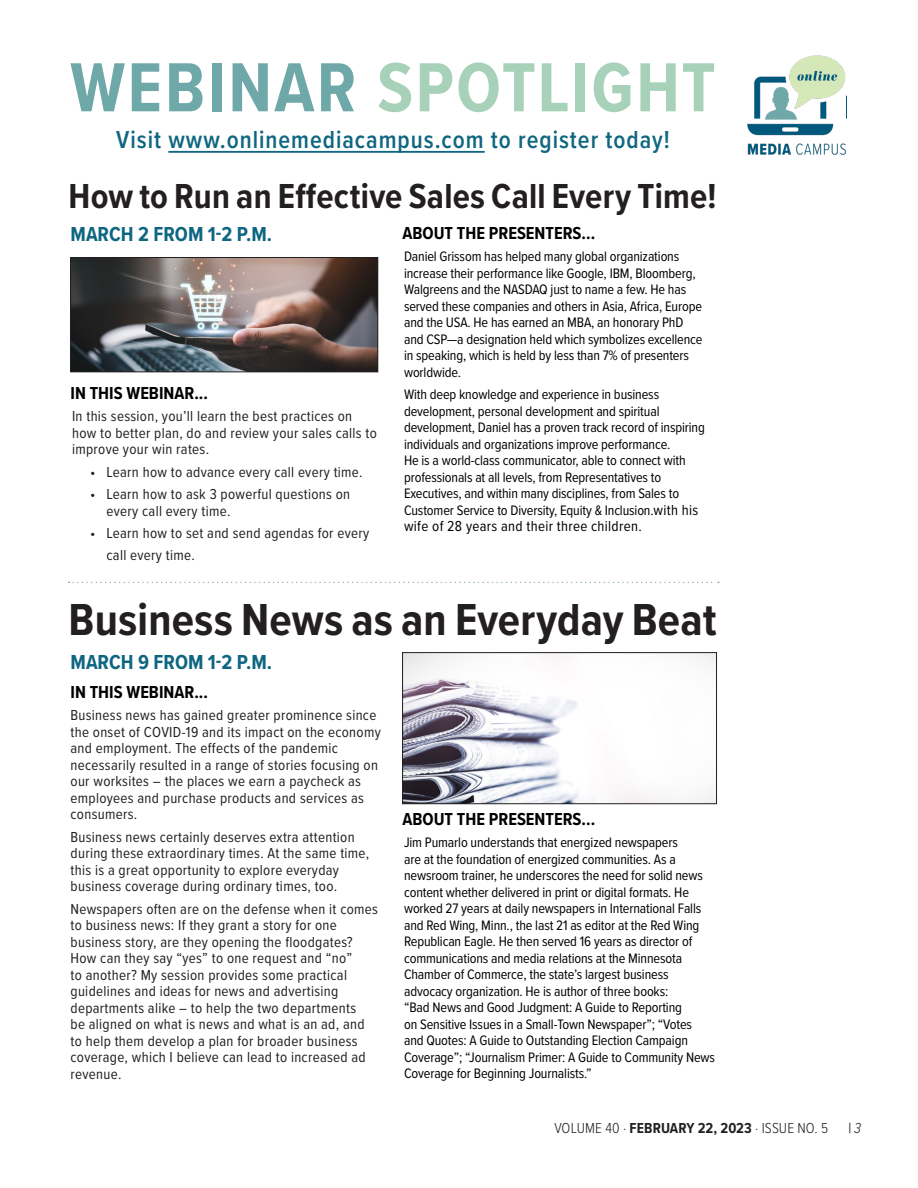
<style>
.page{position:relative;width:918px;height:1188px;background:#fff}
.page>*{position:absolute;margin:0;border:0;box-sizing:border-box;transform-origin:0 0}
.t1{font:700 72px "Proxima Nova Cond";letter-spacing:.035em;color:#a7d1b8}
.t2{font:700 46.5px "Proxima Nova Cond";letter-spacing:.005em;color:#231f20}
.t3{font:700 36px "Proxima Nova Cond";letter-spacing:.005em;color:#231f20}
.t4{font:600 25.5px "Proxima Nova Cond";letter-spacing:.04em;color:#0f6681}
.t5{font:700 21px "Proxima Nova Cond";color:#0f6681}
.t6{font:700 18px "Proxima Nova Cond";color:#000}
.t7{font:15px/16.5px "Proxima Nova Cond";letter-spacing:.02em;color:#231f20}
.t8{font:15px "Proxima Nova Cond";letter-spacing:.02em;color:#000}
.t9{font:300 15px "Proxima Nova Cond";letter-spacing:.01em;color:#231f20}
.t10{font:14.25px/16.5px "Proxima Nova Cond";letter-spacing:-.01em;color:#000}
.s1{color:#6ea8a8}
.s2{font-size:15px}
.s3{font-weight:700}
.s4{font-weight:300;font-style:italic}
</style>
<div class="page">
<svg style="left:69px;top:582px;width:650px;height:1px"></svg>
<img style="left:404px;top:654px;width:311px;height:148px">
<div style="left:402px;top:652px;width:315px;height:152px;border:1px solid #231f20"></div>
<img style="left:72px;top:259px;width:304px;height:111px">
<div style="left:70px;top:257px;width:308px;height:115px;border:1px solid #231f20"></div>
<hr style="left:168px;top:151px;width:317px;height:2px;background:#0f6681">
<img style="left:747px;top:55px;width:99px;height:81px">
<img style="left:747px;top:143px;width:99px;height:12px">
<div style="left:838px;top:95px;width:8px;height:30px;background:#fff"></div>
<p class="t1" style="left:70px;top:34px;width:647px"><span class="s1">WEBINAR</span> SPOTLIGHT</p>
<p class="t4" style="left:116px;top:121px;width:555px">Visit www.onlinemediacampus.com to register today!</p>
<p class="t3" style="left:69px;top:169px;width:650px">How to Run an Effective Sales Call Every Time!</p>
<p class="t5" style="left:71px;top:219px;width:203px">MARCH 2 FROM 1-2 P.M.</p>
<p class="t6" style="left:71px;top:380px;width:139px">IN THIS WEBINAR...</p>
<p class="t7" style="left:72px;top:408px;width:306px">In this session, you’ll learn the best practices on how to better plan, do and review your sales calls to improve your win rates.</p>
<p class="t7" style="left:90px;top:463px;width:274px">• Learn how to advance every call every time.</p>
<p class="t7" style="left:107px;top:486px;width:245px;text-indent:-16px">• Learn how to ask 3 powerful questions on every call every time.</p>
<p class="t7" style="left:107px;top:522px;width:264px;line-height:21.6px;text-indent:-16px">• Learn how to set and send agendas for every call every time.</p>
<p class="t6" style="left:403px;top:219px;width:194px">ABOUT THE PRESENTERS...</p>
<p class="t10" style="left:404px;top:248px;width:300px">Daniel Grissom has helped many global organizations increase their performance like Google, IBM, Bloomberg, Walgreens and the NASDAQ just to name a few. He has served these companies and others in Asia, Africa, Europe and the USA. He has earned an MBA, an honorary PhD and CSP—a designation held which symbolizes excellence in speaking, which is held by less than 7% of presenters worldwide.</p>
<p class="t10" style="left:404px;top:386px;width:302px">With deep knowledge and experience in business development, personal development and spiritual development, Daniel has a proven track record of inspiring individuals and organizations improve performance.<br>He is a world-class communicator, able to connect with professionals at all levels, from Representatives to Executives, and within many disciplines, from Sales to Customer Service to Diversity, Equity &amp; Inclusion.<span class="s2">with his</span></p>
<p class="t8" style="left:404px;top:515px;width:239px">wife of 28 years and their three children.</p>
<p class="t2" style="left:69px;top:586px;width:650px">Business News as an Everyday Beat</p>
<p class="t5" style="left:71px;top:647px;width:203px">MARCH 9 FROM 1-2 P.M.</p>
<p class="t6" style="left:71px;top:678px;width:139px">IN THIS WEBINAR...</p>
<p class="t7" style="left:71px;top:706px;width:312px">Business news has gained greater prominence since the onset of COVID-19 and its impact on the economy and employment. The effects of the pandemic necessarily resulted in a range of stories focusing on our worksites – the places we earn a paycheck as employees and purchase products and services as consumers.</p>
<p class="t7" style="left:71px;top:828px;width:300px">Business news certainly deserves extra attention during these extraordinary times. At the same time, this is a great opportunity to explore everyday business coverage during ordinary times, too.</p>
<p class="t7" style="left:71px;top:900px;width:309px">Newspapers often are on the defense when it comes to business news: If they grant a story for one business story, are they opening the floodgates?<br>How can they say “yes” to one request and “no”<br>to another? My session provides some practical guidelines and ideas for news and advertising departments alike – to help the two departments<br>be aligned on what is news and what is an ad, and to help them develop a plan for broader business coverage, which I believe can lead to increased ad revenue.</p>
<p class="t6" style="left:403px;top:806px;width:194px">ABOUT THE PRESENTERS...</p>
<p class="t10" style="left:404px;top:834px;width:312px">Jim Pumarlo understands that energized newspapers<br>are at the foundation of energized communities. As a newsroom trainer, he underscores the need for solid news content whether delivered in print or digital formats. He worked 27 years at daily newspapers in International Falls and Red Wing, Minn., the last 21 as editor at the Red Wing Republican Eagle. He then served 16 years as director of communications and media relations at the Minnesota Chamber of Commerce, the state’s largest business advocacy organization. He is author of three books:<br>“Bad News and Good Judgment: A Guide to Reporting<br>on Sensitive Issues in a Small-Town Newspaper”; “Votes and Quotes: A Guide to Outstanding Election Campaign Coverage”; “Journalism Primer: A Guide to Community News Coverage for Beginning Journalists.”</p>
<p class="t9" style="left:554px;top:1117px;width:275px">VOLUME 40 ∙ <span class="s3">FEBRUARY 22, 2023</span> ∙ ISSUE NO. 5</p>
<p class="t7" style="left:849px;top:1120px;width:14px">|<span class="s4">3</span></p>
</div>
